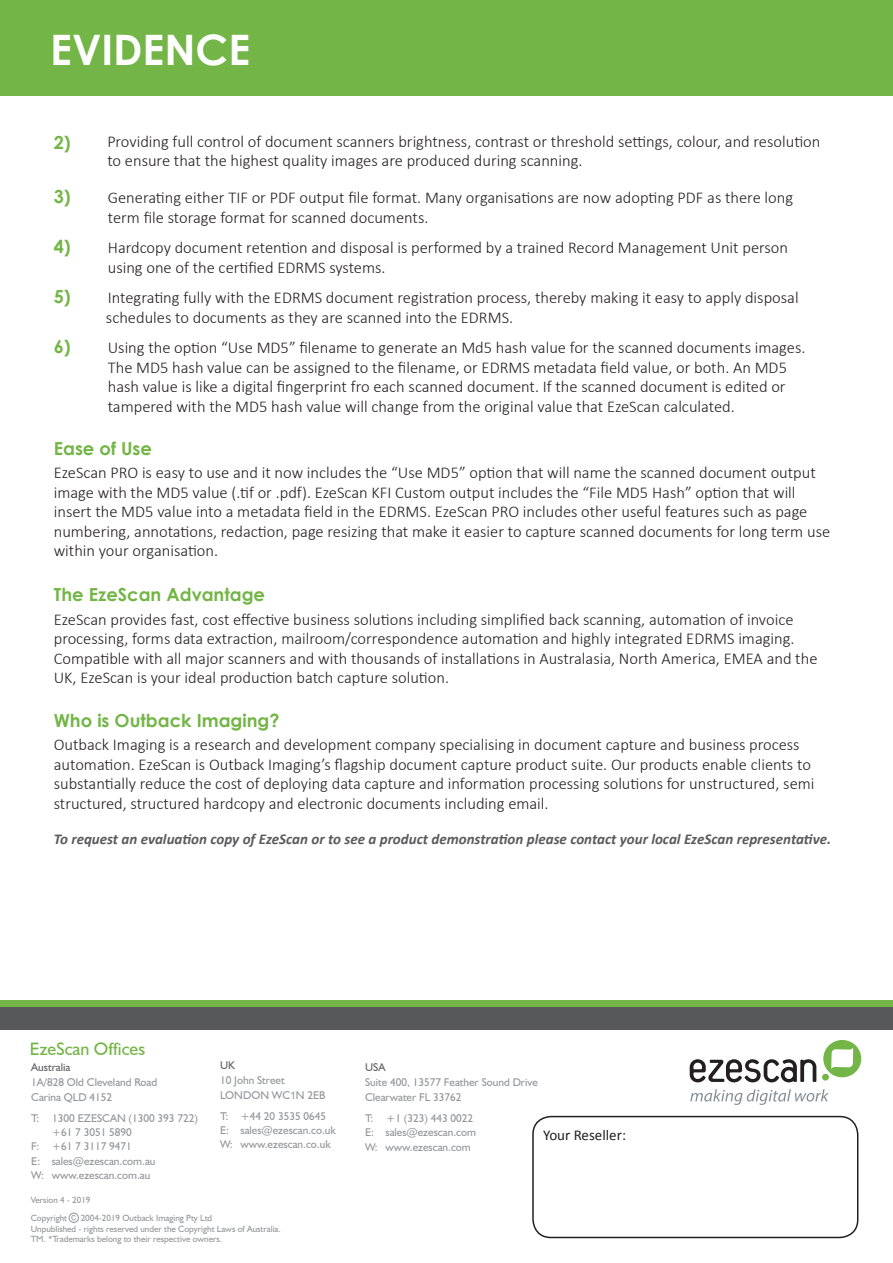
<style>
.page{position:relative;width:893px;height:1263px;background:#fff}
.page>*{position:absolute;margin:0;border:0;box-sizing:border-box;transform-origin:0 0}
.t1{font:700 42px "Century Gothic";color:#fff}
.t2{font:700 18px "Century Gothic";color:#73b546}
.t3{font:18px "Humanist 521 BT";color:#73b546}
.t4{font:300 16.5px/19.5px "Calibri";color:#231f20}
.t5{font:italic 700 15px "Calibri";color:#5a5a5d}
.t6{font:15px "Calibri";color:#231f20}
.t7{font:11.25px "Humanist 521 BT";color:#939598}
.t8{font:11.25px "Humanist 521 BT";color:#5f5f62}
.t9{font:9px "Humanist 521 BT";color:#939598}
.s1{font-family:"Century Gothic";font-weight:700;font-size:18px;color:#73b546}
.s2{font-family:"Arial";font-size:10.5px}
.s3{font-family:"Calibri"}
</style>
<div class="page">
<div style="left:0;top:0;width:893px;height:95px;background:#73b546"></div>
<div style="left:0;top:1001px;width:893px;height:6px;background:#73b546"></div>
<div style="left:0;top:1007px;width:893px;height:22px;background:#57585a"></div>
<div style="left:69px;top:1213px;width:10px;height:9px;border:1px solid #939598;border-radius:50%"></div>
<div style="left:532px;top:1116px;width:326px;height:122px;border:2px solid #231f20;border-radius:18px"></div>
<svg style="left:71px;top:1215px;width:5px;height:5px"></svg>
<svg style="left:690px;top:1059px;width:126px;height:23px"></svg>
<div style="left:823px;top:1040px;width:38px;height:37px;background:#73b546;border-radius:50%"></div>
<div style="left:822px;top:1074px;width:7px;height:6px;background:#73b546;border-radius:50%"></div>
<svg style="left:831px;top:1048px;width:22px;height:21px"></svg>
<svg style="left:690px;top:1089px;width:139px;height:16px"></svg>
<p class="t1" style="left:50px;top:24px;width:201px">EVIDENCE</p>
<p class="t4" style="left:107px;top:131px;width:715px">Providing full control of document scanners brightness, contrast or threshold settings, colour, and resolution to ensure that the highest quality images are produced during scanning.</p>
<p class="t2" style="left:54px;top:131px;width:18px">2)</p>
<p class="t4" style="left:108px;top:188px;width:687px;text-indent:-54px"><span class="s1">3)</span> Generating either TIF or PDF output file format. Many organisations are now adopting PDF as there long term file storage format for scanned documents.</p>
<p class="t4" style="left:108px;top:238px;width:682px;text-indent:-54px"><span class="s1">4)</span> Hardcopy document retention and disposal is performed by a trained Record Management Unit person using one of the certified EDRMS systems.</p>
<p class="t4" style="left:106px;top:287px;width:694px;text-indent:-52px"><span class="s1">5)</span> Integrating fully with the EDRMS document registration process, thereby making it easy to apply disposal schedules to documents as they are scanned into the EDRMS.</p>
<p class="t4" style="left:108px;top:337px;width:699px;text-indent:-54px"><span class="s1">6)</span> Using the option “Use MD5” filename to generate an Md5 hash value for the scanned documents images.<br>The MD5 hash value can be assigned to the filename, or EDRMS metadata field value, or both. An MD5 hash value is like a digital fingerprint fro each scanned document. If the scanned document is edited or tampered with the MD5 hash value will change from the original value that EzeScan calculated.</p>
<p class="t2" style="left:54px;top:437px;width:100px">Ease of Use</p>
<p class="t4" style="left:54px;top:463px;width:778px">EzeScan PRO is easy to use and it now includes the “Use MD5” option that will name the scanned document output image with the MD5 value (.tif or .pdf). EzeScan KFI Custom output includes the “File MD5 Hash” option that will insert the MD5 value into a metadata field in the EDRMS. EzeScan PRO includes other useful features such as page numbering, annotations, redaction, page resizing that make it easier to capture scanned documents for long term use within your organisation.</p>
<p class="t2" style="left:54px;top:583px;width:213px">The EzeScan Advantage</p>
<p class="t4" style="left:54px;top:609px;width:765px">EzeScan provides fast, cost effective business solutions including simplified back scanning, automation of invoice processing, forms data extraction, mailroom/correspondence automation and highly integrated EDRMS imaging.<br>Compatible with all major scanners and with thousands of installations in Australasia, North America, EMEA and the UK, EzeScan is your ideal production batch capture solution.</p>
<p class="t2" style="left:54px;top:709px;width:227px">Who is Outback Imaging?</p>
<p class="t4" style="left:54px;top:735px;width:762px">Outback Imaging is a research and development company specialising in document capture and business process automation. EzeScan is Outback Imaging’s flagship document capture product suite. Our products enable clients to substantially reduce the cost of deploying data capture and information processing solutions for unstructured, semi structured, structured hardcopy and electronic documents including email.</p>
<p class="t5" style="left:54px;top:828px;width:779px">To request an evaluation copy of EzeScan or to see a product demonstration please contact your local EzeScan representative.</p>
<p class="t3" style="left:30px;top:1037px;width:117px">EzeScan Offices</p>
<p class="t8" style="left:31px;top:1060px;width:41px">Australia</p>
<p class="t7" style="left:31px;top:1075px;width:127px">1A/828 Old Cleveland Road</p>
<p class="t7" style="left:31px;top:1090px;width:82px">Carina QLD 4152</p>
<p class="t7" style="left:31px;top:1111px;width:168px">T: 1300 EZESCAN (1300 393 722)</p>
<p class="t7" style="left:52px;top:1125px;width:82px">+61 7 3051 5890</p>
<p class="t7" style="left:31px;top:1139px;width:102px">F: +61 7 3117 9471</p>
<p class="t7" style="left:31px;top:1154px;width:126px">E: sales@ezescan.com.au</p>
<p class="t7" style="left:31px;top:1168px;width:121px">W: www.ezescan.com.au</p>
<p class="t9" style="left:31px;top:1194px;width:61px">Version 4 - 2019</p>
<p class="t8" style="left:220px;top:1059px;width:17px">UK</p>
<p class="t7" style="left:220px;top:1074px;width:66px">10 John Street</p>
<p class="t7" style="left:220px;top:1088px;width:107px">LONDON WC<span class="s2">1</span>N 2EB</p>
<p class="t7" style="left:220px;top:1109px;width:108px">T: +44 20 3535 0645</p>
<p class="t7" style="left:220px;top:1123px;width:117px">E: sales@ezescan.co.uk</p>
<p class="t7" style="left:220px;top:1137px;width:112px">W: www.ezescan.co.uk</p>
<p class="t9" style="left:31px;top:1212px;width:38px">Copyright</p>
<p class="t9" style="left:81px;top:1212px;width:133px">2004-2019 Outback Imaging Pty Ltd</p>
<p class="t9" style="left:31px;top:1223px;width:252px">Unpublished - rights reserved under the Copyright Laws of Australia.</p>
<p class="t9" style="left:31px;top:1234px;width:193px">TM. <span class="s3">*</span>Trademarks belong to their respective owners.</p>
<p class="t8" style="left:365px;top:1060px;width:22px">USA</p>
<p class="t7" style="left:365px;top:1075px;width:174px">Suite 400, 13577 Feather Sound Drive</p>
<p class="t7" style="left:365px;top:1090px;width:98px">Clearwater FL 33762</p>
<p class="t7" style="left:365px;top:1111px;width:110px">T: +1 (323) 443 0022</p>
<p class="t7" style="left:365px;top:1125px;width:112px">E: sales@ezescan.com</p>
<p class="t7" style="left:365px;top:1140px;width:107px">W: www.ezescan.com</p>
<p class="t6" style="left:543px;top:1124px;width:84px">Your Reseller:</p>
</div>
